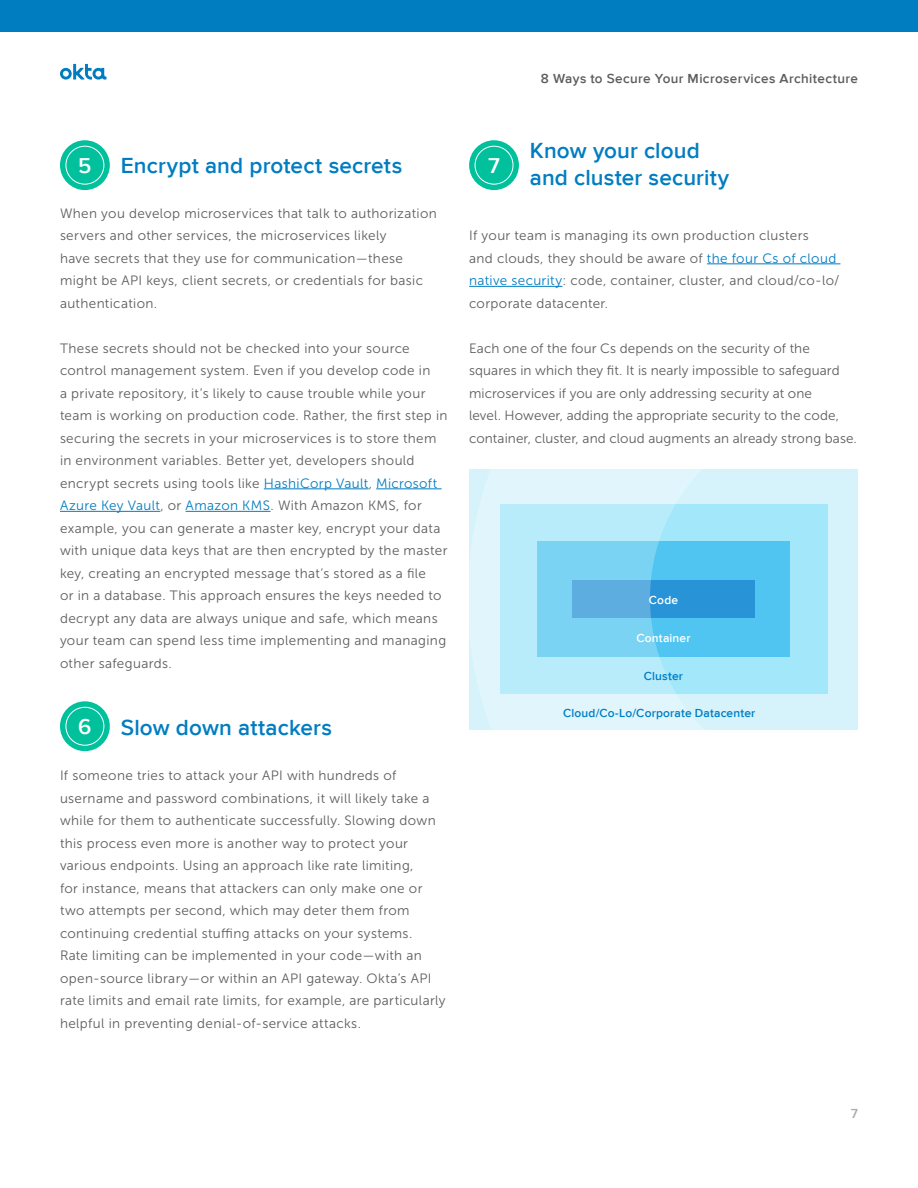
<style>
.page{position:relative;width:918px;height:1188px;background:#fff}
.page>*{position:absolute;margin:0;border:0;box-sizing:border-box;transform-origin:0 0}
.t1{font:600 22.5px/27px "Proxima Nova";letter-spacing:.005em;color:#007dc1}
.t2{font:600 22.2px "Proxima Nova";color:#fff}
.t3{font:13.5px/22.5px "Museo Sans 300";letter-spacing:.025em;color:#5d5d5d}
.t4{font:13.5px/22.5px "Museo Sans 300";letter-spacing:.005em;color:#5d5d5d}
.t5{font:600 13.5px "Proxima Nova";letter-spacing:.025em;color:#5d5d5d}
.t6{font:600 13.5px "Proxima Nova";color:#abadad}
.t7{font:600 12px "Proxima Nova";letter-spacing:.015em;color:#007ec6}
.t8{font:600 12px "Proxima Nova";letter-spacing:.015em;color:#fff}
.s1{color:#007dc1}
</style>
<div class="page">
<div style="left:0;top:0;width:918px;height:32px;background:#007dc1"></div>
<svg style="left:60px;top:64px;width:46px;height:16px"></svg>
<svg style="left:469px;top:469px;width:389px;height:261px"></svg>
<hr style="left:264px;top:489px;width:105px;height:1px;background:#007dc1">
<hr style="left:376px;top:489px;width:66px;height:1px;background:#007dc1">
<hr style="left:60px;top:511px;width:100px;height:1px;background:#007dc1">
<hr style="left:186px;top:511px;width:85px;height:1px;background:#007dc1">
<hr style="left:707px;top:264px;width:133px;height:1px;background:#007dc1">
<hr style="left:469px;top:286px;width:93px;height:1px;background:#007dc1">
<div style="left:60px;top:140px;width:50px;height:50px;background:#00c19c;border-radius:50%"></div>
<div style="left:66px;top:146px;width:38px;height:39px;border:1px solid #fff;border-radius:50%"></div>
<div style="left:60px;top:701px;width:50px;height:50px;background:#00c19c;border-radius:50%"></div>
<div style="left:66px;top:707px;width:38px;height:39px;border:1px solid #fff;border-radius:50%"></div>
<div style="left:469px;top:140px;width:50px;height:50px;background:#00c19c;border-radius:50%"></div>
<div style="left:475px;top:146px;width:38px;height:39px;border:1px solid #fff;border-radius:50%"></div>
<p class="t5" style="left:541px;top:70px;width:319px">8 Ways to Secure Your Microservices Architecture</p>
<h1 class="t1" style="left:121px;top:152px;width:283px">Encrypt and protect secrets</h1>
<p class="t3" style="left:60px;top:202px;width:378px">When you develop microservices that talk to authorization servers and other services, the microservices likely<br>have secrets that they use for communication—these might be API keys, client secrets, or credentials for basic authentication.</p>
<p class="t3" style="left:60px;top:337px;width:389px">These secrets should not be checked into your source control management system. Even if you develop code in<br>a private repository, it’s likely to cause trouble while your team is working on production code. Rather, the first step in securing the secrets in your microservices is to store them in environment variables. Better yet, developers should encrypt secrets using tools like <span class="s1">HashiCorp Vault</span>, <span class="s1">Microsoft Azure Key Vault</span>, or <span class="s1">Amazon KMS</span>. With Amazon KMS, for example, you can generate a master key, encrypt your data with unique data keys that are then encrypted by the master key, creating an encrypted message that’s stored as a file<br>or in a database. This approach ensures the keys needed to decrypt any data are always unique and safe, which means your team can spend less time implementing and managing other safeguards.</p>
<h2 class="t2" style="left:78px;top:153px;width:15px">5</h2>
<h2 class="t2" style="left:78px;top:714px;width:15px">6</h2>
<h1 class="t1" style="left:121px;top:715px;width:213px">Slow down attackers</h1>
<p class="t3" style="left:60px;top:764px;width:387px">If someone tries to attack your API with hundreds of username and password combinations, it will likely take a while for them to authenticate successfully. Slowing down this process even more is another way to protect your various endpoints. Using an approach like rate limiting,<br>for instance, means that attackers can only make one or two attempts per second, which may deter them from continuing credential stuffing attacks on your systems.<br>Rate limiting can be implemented in your code—with an open-source library—or within an API gateway. Okta’s API rate limits and email rate limits, for example, are particularly helpful in preventing denial-of-service attacks.</p>
<h2 class="t2" style="left:488px;top:153px;width:13px">7</h2>
<h1 class="t1" style="left:530px;top:138px;width:201px">Know your cloud and cluster security</h1>
<p class="t3" style="left:469px;top:224px;width:372px">If your team is managing its own production clusters<br>and clouds, they should be aware of <span class="s1">the four Cs of cloud native security</span>: code, container, cluster, and cloud/co-lo/ corporate datacenter.</p>
<p class="t4" style="left:469px;top:337px;width:389px">Each one of the four Cs depends on the security of the squares in which they fit. It is nearly impossible to safeguard microservices if you are only addressing security at one<br>level. However, adding the appropriate security to the code, container, cluster, and cloud augments an already strong base.</p>
<p class="t8" style="left:649px;top:593px;width:31px">Code</p>
<p class="t8" style="left:637px;top:631px;width:55px">Container</p>
<p class="t7" style="left:644px;top:670px;width:41px">Cluster</p>
<p class="t7" style="left:563px;top:706px;width:194px">Cloud/Co-Lo/Corporate Datacenter</p>
<p class="t6" style="left:851px;top:1105px;width:9px">7</p>
</div>
